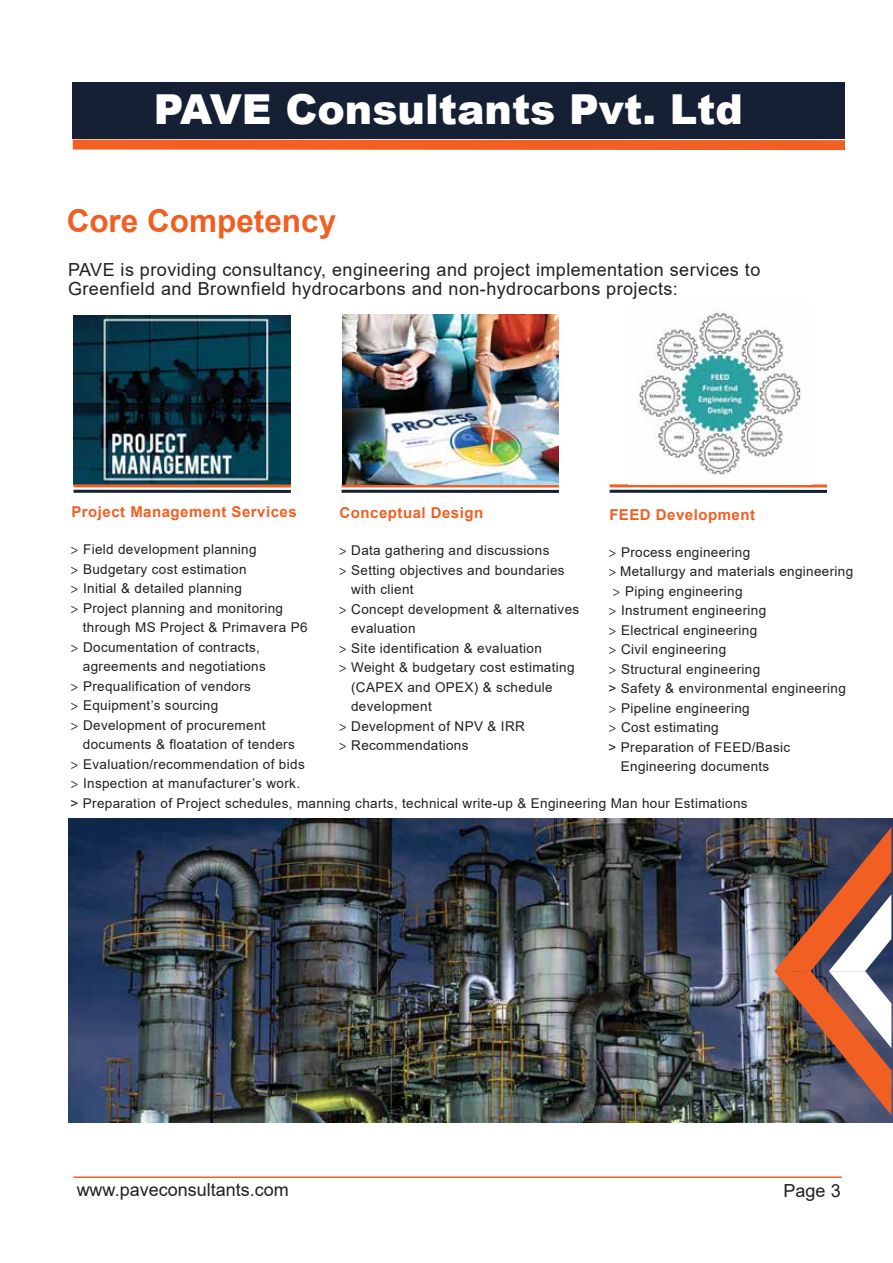
<style>
.page{position:relative;width:893px;height:1263px;background:#fff}
.page>*{position:absolute;margin:0;border:0;box-sizing:border-box;transform-origin:0 0}
.t1{font:900 41.4px "Arial";color:#fff}
.t2{font:700 31.5px "Arial";color:#f15f22}
.t3{font:18px/19.5px "Arial";letter-spacing:.025em;color:#231f20}
.t4{font:18px "Arial";color:#231f20}
.t5{font:700 15px "Arial";letter-spacing:.035em;color:#f15f22}
.t6{font:13.5px "Arial";letter-spacing:.025em;color:#231f20}
.s1{font-family:"Myriad Pro"}
</style>
<div class="page">
<hr style="left:73px;top:1176px;width:769px;height:2px;background:#f15f22">
<div style="left:73px;top:83px;width:772px;height:56px;background:#152034"></div>
<svg style="left:73px;top:140px;width:772px;height:10px;background:#f16226"></svg>
<img style="left:74px;top:315px;width:217px;height:169px">
<hr style="left:74px;top:484px;width:217px;height:3px;background:#f15f22">
<hr style="left:74px;top:490px;width:217px;height:3px;background:#152034">
<img style="left:69px;top:818px;width:824px;height:305px">
<hr style="left:342px;top:484px;width:217px;height:3px;background:#f15f22">
<hr style="left:342px;top:490px;width:217px;height:3px;background:#152034">
<hr style="left:610px;top:484px;width:217px;height:3px;background:#f15f22">
<hr style="left:610px;top:490px;width:217px;height:3px;background:#152034">
<img style="left:774px;top:827px;width:117px;height:288px">
<img style="left:342px;top:314px;width:217px;height:170px">
<img style="left:638px;top:310px;width:163px;height:165px">
<h1 class="t1" style="left:154px;top:79px;width:591px">PAVE Consultants Pvt. Ltd</h1>
<h2 class="t2" style="left:67px;top:199px;width:271px">Core Competency</h2>
<h3 class="t3" style="left:68px;top:260px;width:694px">PAVE is providing consultancy, engineering and project implementation services to<br>Greenfield and Brownfield hydrocarbons and non-hydrocarbons projects:</h3>
<p class="t5" style="left:71px;top:501px;width:227px">Project Management Services</p>
<p class="t6" style="left:71px;top:540px;width:187px"><span class="s1">&gt;</span> Field development planning</p>
<p class="t6" style="left:71px;top:560px;width:177px"><span class="s1">&gt;</span> Budgetary cost estimation</p>
<p class="t6" style="left:71px;top:579px;width:173px"><span class="s1">&gt;</span> Initial &amp; detailed planning</p>
<p class="t6" style="left:71px;top:599px;width:214px"><span class="s1">&gt;</span> Project planning and monitoring</p>
<p class="t6" style="left:83px;top:618px;width:226px">through MS Project &amp; Primavera P6</p>
<p class="t6" style="left:71px;top:638px;width:191px"><span class="s1">&gt;</span> Documentation of contracts,</p>
<p class="t6" style="left:83px;top:657px;width:184px">agreements and negotiations</p>
<p class="t6" style="left:71px;top:677px;width:182px"><span class="s1">&gt;</span> Prequalification of vendors</p>
<p class="t6" style="left:71px;top:696px;width:149px"><span class="s1">&gt;</span> Equipment’s sourcing</p>
<p class="t6" style="left:71px;top:716px;width:196px"><span class="s1">&gt;</span> Development of procurement</p>
<p class="t6" style="left:83px;top:735px;width:213px">documents &amp; floatation of tenders</p>
<p class="t6" style="left:71px;top:755px;width:236px"><span class="s1">&gt;</span> Evaluation/recommendation of bids</p>
<p class="t6" style="left:71px;top:774px;width:231px"><span class="s1">&gt;</span> Inspection at manufacturer’s work.</p>
<p class="t6" style="left:71px;top:794px;width:678px">&gt; Preparation of Project schedules, manning charts, technical write-up &amp; Engineering Man hour Estimations</p>
<p class="t5" style="left:340px;top:502px;width:145px">Conceptual Design</p>
<p class="t6" style="left:339px;top:541px;width:212px"><span class="s1">&gt;</span> Data gathering and discussions</p>
<p class="t6" style="left:339px;top:561px;width:227px"><span class="s1">&gt;</span> Setting objectives and boundaries</p>
<p class="t6" style="left:351px;top:580px;width:64px">with client</p>
<p class="t6" style="left:339px;top:600px;width:242px"><span class="s1">&gt;</span> Concept development &amp; alternatives</p>
<p class="t6" style="left:351px;top:619px;width:66px">evaluation</p>
<p class="t6" style="left:339px;top:639px;width:205px"><span class="s1">&gt;</span> Site identification &amp; evaluation</p>
<p class="t6" style="left:339px;top:658px;width:237px"><span class="s1">&gt;</span> Weight &amp; budgetary cost estimating</p>
<p class="t6" style="left:351px;top:678px;width:203px">(CAPEX and OPEX) &amp; schedule</p>
<p class="t6" style="left:351px;top:697px;width:82px">development</p>
<p class="t6" style="left:339px;top:717px;width:188px"><span class="s1">&gt;</span> Development of NPV &amp; IRR</p>
<p class="t6" style="left:339px;top:736px;width:131px"><span class="s1">&gt;</span> Recommendations</p>
<p class="t5" style="left:609px;top:504px;width:147px">FEED Development</p>
<p class="t6" style="left:609px;top:543px;width:143px"><span class="s1">&gt;</span> Process engineering</p>
<p class="t6" style="left:609px;top:562px;width:246px"><span class="s1">&gt;</span> Metallurgy and materials engineering</p>
<p class="t6" style="left:613px;top:582px;width:132px"><span class="s1">&gt;</span> Piping engineering</p>
<p class="t6" style="left:609px;top:601px;width:159px"><span class="s1">&gt;</span> Instrument engineering</p>
<p class="t6" style="left:609px;top:621px;width:150px"><span class="s1">&gt;</span> Electrical engineering</p>
<p class="t6" style="left:609px;top:640px;width:119px"><span class="s1">&gt;</span> Civil engineering</p>
<p class="t6" style="left:609px;top:660px;width:153px"><span class="s1">&gt;</span> Structural engineering</p>
<p class="t6" style="left:609px;top:679px;width:239px">&gt; Safety &amp; environmental engineering</p>
<p class="t6" style="left:609px;top:699px;width:143px"><span class="s1">&gt;</span> Pipeline engineering</p>
<p class="t6" style="left:609px;top:718px;width:112px"><span class="s1">&gt;</span> Cost estimating</p>
<p class="t6" style="left:609px;top:738px;width:183px">&gt; Preparation of FEED/Basic</p>
<p class="t6" style="left:621px;top:757px;width:150px">Engineering documents</p>
<h3 class="t4" style="left:77px;top:1178px;width:214px">www.paveconsultants.com</h3>
<h3 class="t3" style="left:784px;top:1181px;width:59px">Page 3</h3>
</div>
